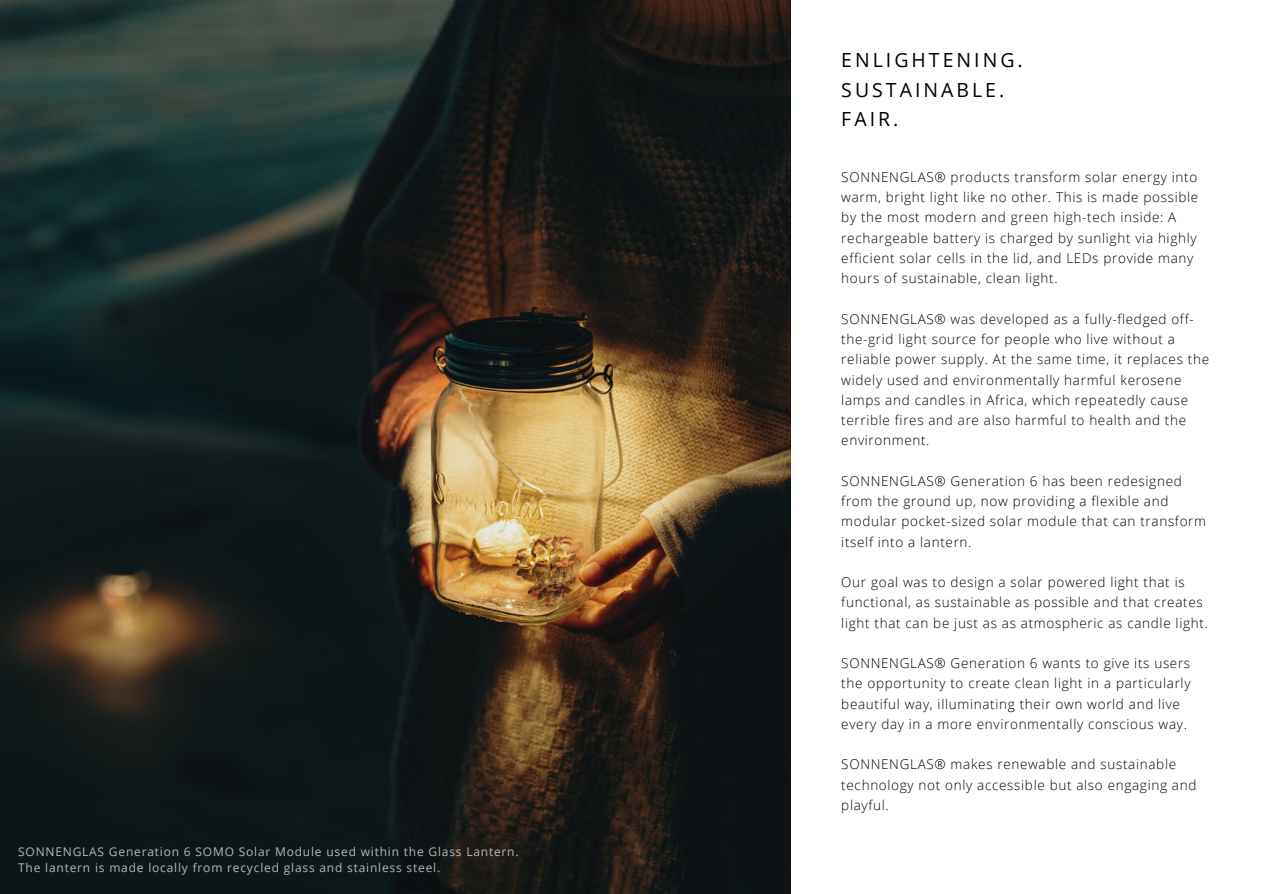
<style>
.page{position:relative;width:1263px;height:894px;background:#fff}
.page>*{position:absolute;margin:0;border:0;box-sizing:border-box;transform-origin:0 0}
.t1{font:19.5px/29.2px "Open Sans";letter-spacing:.155em;color:#000}
.t2{font:300 13.5px/20.2px "Open Sans";letter-spacing:.05em;color:#000}
.t3{font:12px/16px "Open Sans";letter-spacing:.065em;color:#fff}
</style>
<div class="page">
<img style="left:0;top:0;width:791px;height:893px">
<p class="t3" style="left:18px;top:843px;width:502px">SONNENGLAS Generation 6 SOMO Solar Module used within the Glass Lantern.<br>The lantern is made locally from recycled glass and stainless steel.</p>
<h1 class="t1" style="left:841px;top:45px;width:183px">ENLIGHTENING.<br>SUSTAINABLE.<br>FAIR.</h1>
<p class="t2" style="left:841px;top:166px;width:358px">SONNENGLAS® products transform solar energy into warm, bright light like no other. This is made possible by the most modern and green high-tech inside: A rechargeable battery is charged by sunlight via highly efficient solar cells in the lid, and LEDs provide many hours of sustainable, clean light.</p>
<p class="t2" style="left:841px;top:308px;width:369px">SONNENGLAS® was developed as a fully-fledged off&shy;the-grid light source for people who live without a reliable power supply. At the same time, it replaces the widely used and environmentally harmful kerosene lamps and candles in Africa, which repeatedly cause terrible fires and are also harmful to health and the environment.</p>
<p class="t2" style="left:841px;top:470px;width:366px">SONNENGLAS® Generation 6 has been redesigned from the ground up, now providing a flexible and modular pocket-sized solar module that can transform itself into a lantern.</p>
<p class="t2" style="left:841px;top:571px;width:368px">Our goal was to design a solar powered light that is functional, as sustainable as possible and that creates light that can be just as as atmospheric as candle light.</p>
<p class="t2" style="left:841px;top:652px;width:351px">SONNENGLAS® Generation 6 wants to give its users the opportunity to create clean light in a particularly beautiful way, illuminating their own world and live every day in a more environmentally conscious way.</p>
<p class="t2" style="left:841px;top:753px;width:357px">SONNENGLAS® makes renewable and sustainable technology not only accessible but also engaging and playful.</p>
</div>
